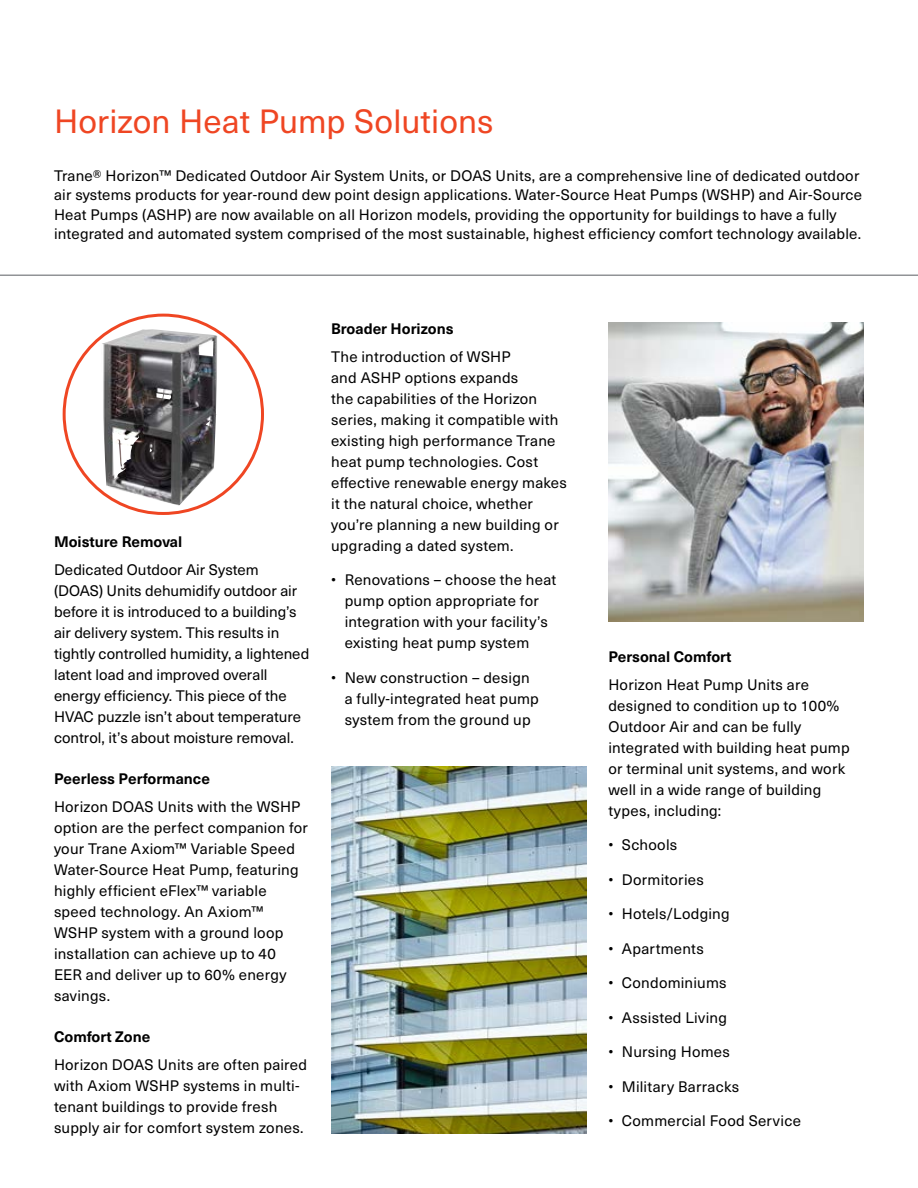
<style>
.page{position:relative;width:918px;height:1188px;background:#fff}
.page>*{position:absolute;margin:0;border:0;box-sizing:border-box;transform-origin:0 0}
.t1{font:33px "Neue Haas Unica W1 G";letter-spacing:.005em;color:#ef4623}
.t2{font:15px/21px "Neue Haas Unica W1 G";letter-spacing:.015em;color:#000}
.t3{font:700 15px "Neue Haas Unica W1 G";color:#000}
</style>
<div class="page">
<img style="left:97px;top:329px;width:122px;height:177px">
<hr style="left:0;top:274px;width:918px;height:2px;background:#919396">
<img style="left:608px;top:323px;width:256px;height:298px">
<img style="left:331px;top:767px;width:256px;height:367px">
<h1 class="t1" style="left:54px;top:97px;width:441px">Horizon Heat Pump Solutions</h1>
<p class="t2" style="left:54px;top:165px;width:810px;line-height:19.5px">Trane® Horizon™ Dedicated Outdoor Air System Units, or DOAS Units, are a comprehensive line of dedicated outdoor air systems products for year-round dew point design applications. Water-Source Heat Pumps (WSHP) and Air-Source Heat Pumps (ASHP) are now available on all Horizon models, providing the opportunity for buildings to have a fully integrated and automated system comprised of the most sustainable, highest efficiency comfort technology available.</p>
<p class="t3" style="left:54px;top:530px;width:130px">Moisture Removal</p>
<p class="t2" style="left:54px;top:558px;width:257px">Dedicated Outdoor Air System (DOAS) Units dehumidify outdoor air before it is introduced to a building’s air delivery system. This results in tightly controlled humidity, a lightened latent load and improved overall energy efficiency. This piece of the HVAC puzzle isn’t about temperature control, it’s about moisture removal.</p>
<p class="t3" style="left:54px;top:767px;width:158px">Peerless Performance</p>
<p class="t2" style="left:54px;top:795px;width:256px">Horizon DOAS Units with the WSHP option are the perfect companion for your Trane Axiom™ Variable Speed<br>Water-Source Heat Pump, featuring highly efficient eFlex™ variable speed technology. An Axiom™<br>WSHP system with a ground loop installation can achieve up to 40<br>EER and deliver up to 60% energy savings.</p>
<p class="t3" style="left:54px;top:1025px;width:98px">Comfort Zone</p>
<p class="t2" style="left:54px;top:1053px;width:255px">Horizon DOAS Units are often paired with Axiom WSHP systems in multi&shy;tenant buildings to provide fresh supply air for comfort system zones.</p>
<p class="t3" style="left:331px;top:317px;width:124px">Broader Horizons</p>
<p class="t2" style="left:331px;top:345px;width:237px">The introduction of WSHP<br>and ASHP options expands<br>the capabilities of the Horizon series, making it compatible with existing high performance Trane heat pump technologies. Cost effective renewable energy makes it the natural choice, whether you’re planning a new building or upgrading a dated system.</p>
<p class="t2" style="left:345px;top:569px;width:213px;text-indent:-14px">• Renovations – choose the heat pump option appropriate for integration with your facility’s existing heat pump system</p>
<p class="t2" style="left:345px;top:666px;width:196px;text-indent:-14px">• New construction – design a fully-integrated heat pump system from the ground up</p>
<p class="t3" style="left:608px;top:645px;width:125px">Personal Comfort</p>
<p class="t2" style="left:608px;top:673px;width:243px">Horizon Heat Pump Units are designed to condition up to 100%<br>Outdoor Air and can be fully integrated with building heat pump or terminal unit systems, and work well in a wide range of building types, including:</p>
<p class="t2" style="left:608px;top:833px;width:70px">• Schools</p>
<p class="t2" style="left:608px;top:868px;width:97px">• Dormitories</p>
<p class="t2" style="left:608px;top:902px;width:123px">• Hotels/Lodging</p>
<p class="t2" style="left:608px;top:937px;width:97px">• Apartments</p>
<p class="t2" style="left:608px;top:971px;width:120px">• Condominiums</p>
<p class="t2" style="left:608px;top:1006px;width:120px">• Assisted Living</p>
<p class="t2" style="left:608px;top:1040px;width:123px">• Nursing Homes</p>
<p class="t2" style="left:608px;top:1075px;width:132px">• Military Barracks</p>
<p class="t2" style="left:608px;top:1109px;width:194px">• Commercial Food Service</p>
</div>
